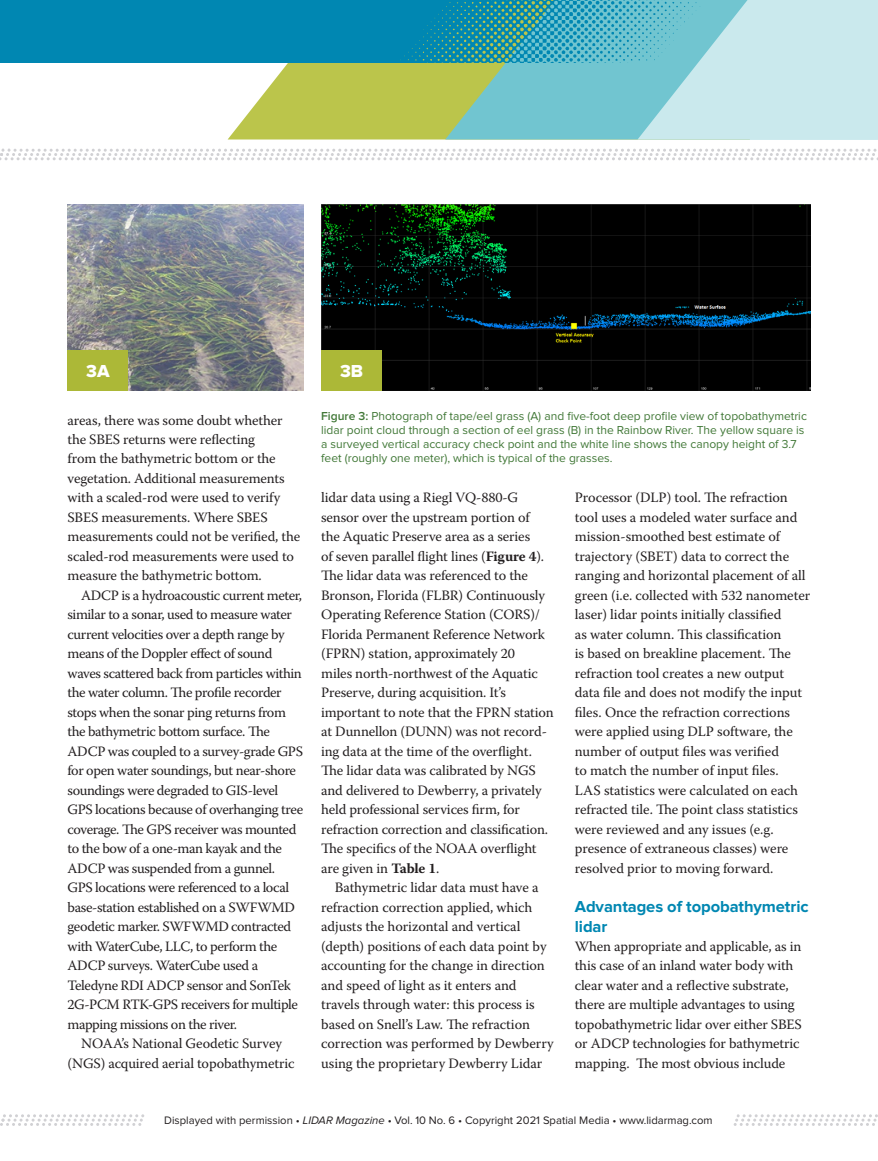
<style>
.page{position:relative;width:878px;height:1161px;background:#fff}
.page>*{position:absolute;margin:0;border:0;box-sizing:border-box;transform-origin:0 0}
.t1{font:18px "Proxima Nova Extrabld";color:#fff}
.t2{font:700 16.5px/19.5px "Proxima Nova";letter-spacing:-.005em;color:#0087b2}
.t3{font:14.25px/19.5px "Warnock Pro";letter-spacing:-.01em;color:#231f20}
.t4{font:14.25px/19.5px "Warnock Pro";letter-spacing:-.03em;color:#231f20}
.t5{font:12px/14.2px "Proxima Nova";color:#417837}
.t6{font:11.25px "Proxima Nova";color:#231f20}
.s1{font-weight:600}
.s2{font-weight:700}
.s3{font-style:italic}
</style>
<div class="page">
<svg style="left:0;top:149px;width:878px;height:11px"></svg>
<svg style="left:227px;top:63px;width:218px;height:77px;background:#c5cd65"></svg>
<svg style="left:445px;top:63px;width:192px;height:77px;background:#7dc5ba"></svg>
<svg style="left:637px;top:0;width:241px;height:140px;background:#c0e5e9"></svg>
<img style="left:0;top:0;width:808px;height:63px">
<img style="left:68px;top:205px;width:235px;height:185px">
<div style="left:68px;top:350px;width:60px;height:40px;background:#acb837"></div>
<img style="left:321px;top:205px;width:489px;height:185px">
<div style="left:321px;top:350px;width:61px;height:40px;background:#acb837"></div>
<svg style="left:0;top:1114px;width:877px;height:12px"></svg>
<p class="t1" style="left:86px;top:361px;width:25px">3A</p>
<p class="t1" style="left:340px;top:361px;width:25px">3B</p>
<p class="t3" style="left:68px;top:410px;width:234px">areas, there was some doubt whether the SBES returns were reflecting<br>from the bathymetric bottom or the vegetation. Additional measurements with a scaled-rod were used to verify SBES measurements. Where SBES measurements could not be verified, the scaled-rod measurements were used to measure the bathymetric bottom.</p>
<p class="t4" style="left:68px;top:585px;width:237px;text-indent:13px">ADCP is a hydroacoustic current meter, similar to a sonar, used to measure water current velocities over a depth range by means of the Doppler effect of sound waves scattered back from particles within the water column. The profile recorder stops when the sonar ping returns from the bathymetric bottom surface. The ADCP was coupled to a survey-grade GPS for open water soundings, but near-shore soundings were degraded to GIS-level GPS locations because of overhanging tree coverage. The GPS receiver was mounted to the bow of a one-man kayak and the ADCP was suspended from a gunnel.<br>GPS locations were referenced to a local base-station established on a SWFWMD geodetic marker. SWFWMD contracted with WaterCube, LLC, to perform the ADCP surveys. WaterCube used a Teledyne RDI ADCP sensor and SonTek 2G-PCM RTK-GPS receivers for multiple mapping missions on the river.</p>
<p class="t3" style="left:68px;top:1034px;width:229px;text-align:center">NOAA’s National Geodetic Survey (NGS) acquired aerial topobathymetric</p>
<p class="t5" style="left:321px;top:409px;width:487px"><span class="s1">Figure 3:</span> Photograph of tape/eel grass (A) and five-foot deep profile view of topobathymetric lidar point cloud through a section of eel grass (B) in the Rainbow River. The yellow square is a surveyed vertical accuracy check point and the white line shows the canopy height of 3.7 feet (roughly one meter), which is typical of the grasses.</p>
<p class="t3" style="left:321px;top:488px;width:234px">lidar data using a Riegl VQ-880-G sensor over the upstream portion of<br>the Aquatic Preserve area as a series<br>of seven parallel flight lines (<span class="s2">Figure 4</span>).<br>The lidar data was referenced to the Bronson, Florida (FLBR) Continuously Operating Reference Station (CORS)/ Florida Permanent Reference Network (FPRN) station, approximately 20<br>miles north-northwest of the Aquatic Preserve, during acquisition. It’s important to note that the FPRN station at Dunnellon (DUNN) was not record&shy;ing data at the time of the overflight.<br>The lidar data was calibrated by NGS and delivered to Dewberry, a privately held professional services firm, for refraction correction and classification.<br>The specifics of the NOAA overflight are given in <span class="s2">Table 1</span>.</p>
<p class="t3" style="left:321px;top:878px;width:234px;text-indent:13px">Bathymetric lidar data must have a refraction correction applied, which adjusts the horizontal and vertical (depth) positions of each data point by accounting for the change in direction and speed of light as it enters and travels through water: this process is based on Snell’s Law. The refraction correction was performed by Dewberry using the proprietary Dewberry Lidar</p>
<p class="t3" style="left:574px;top:487px;width:237px">Processor (DLP) tool. The refraction tool uses a modeled water surface and mission-smoothed best estimate of trajectory (SBET) data to correct the ranging and horizontal placement of all green (i.e. collected with 532 nanometer laser) lidar points initially classified<br>as water column. This classification<br>is based on breakline placement. The refraction tool creates a new output data file and does not modify the input files. Once the refraction corrections were applied using DLP software, the number of output files was verified<br>to match the number of input files.<br>LAS statistics were calculated on each refracted tile. The point class statistics were reviewed and any issues (e.g. presence of extraneous classes) were resolved prior to moving forward.</p>
<p class="t2" style="left:574px;top:897px;width:235px">Advantages of topobathymetric lidar</p>
<p class="t3" style="left:574px;top:936px;width:228px">When appropriate and applicable, as in this case of an inland water body with clear water and a reflective substrate, there are multiple advantages to using topobathymetric lidar over either SBES or ADCP technologies for bathymetric mapping. The most obvious include</p>
<p class="t6" style="left:164px;top:1114px;width:550px">Displayed with permission • <span class="s3">LIDAR Magazine</span> • Vol. 10 No. 6 • Copyright 2021 Spatial Media • www.lidarmag.com</p>
</div>
